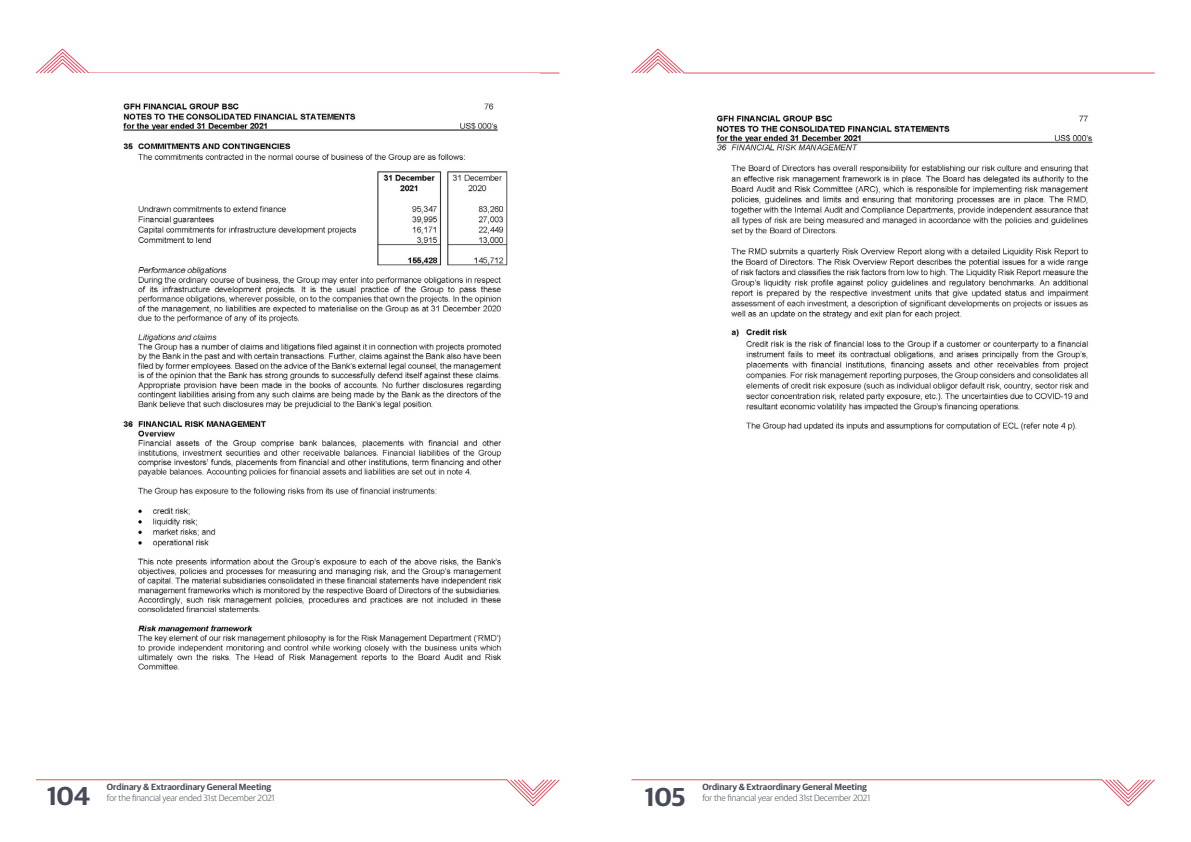
<style>
.page{position:relative;width:1191px;height:842px;background:#fff}
.page>*{position:absolute;margin:0;border:0;box-sizing:border-box;transform-origin:0 0}
.t1{font:600 26px "Guardian Sans";color:#474b59}
.t2{font:300 9px "Guardian Sans";color:#474b59}
.t3{font:600 9px "Guardian Sans";color:#474b59}
</style>
<div class="page">
<svg style="left:631px;top:48px;width:524px;height:26px"></svg>
<svg style="left:36px;top:48px;width:524px;height:26px"></svg>
<svg style="left:631px;top:779px;width:524px;height:28px"></svg>
<svg style="left:36px;top:779px;width:524px;height:28px"></svg>
<img style="left:56px;top:73px;width:484px;height:597px">
<img style="left:716px;top:115px;width:377px;height:316px">
<p class="t3" style="left:107px;top:780px;width:166px">Ordinary &amp; Extraordinary General Meeting</p>
<p class="t2" style="left:107px;top:791px;width:169px">for the financial year ended 31st December 2021</p>
<h1 class="t1" style="left:645px;top:777px;width:42px">105</h1>
<p class="t3" style="left:702px;top:780px;width:166px">Ordinary &amp; Extraordinary General Meeting</p>
<h1 class="t1" style="left:47px;top:777px;width:44px">104</h1>
<p class="t2" style="left:702px;top:792px;width:169px">for the financial year ended 31st December 2021</p>
</div>
